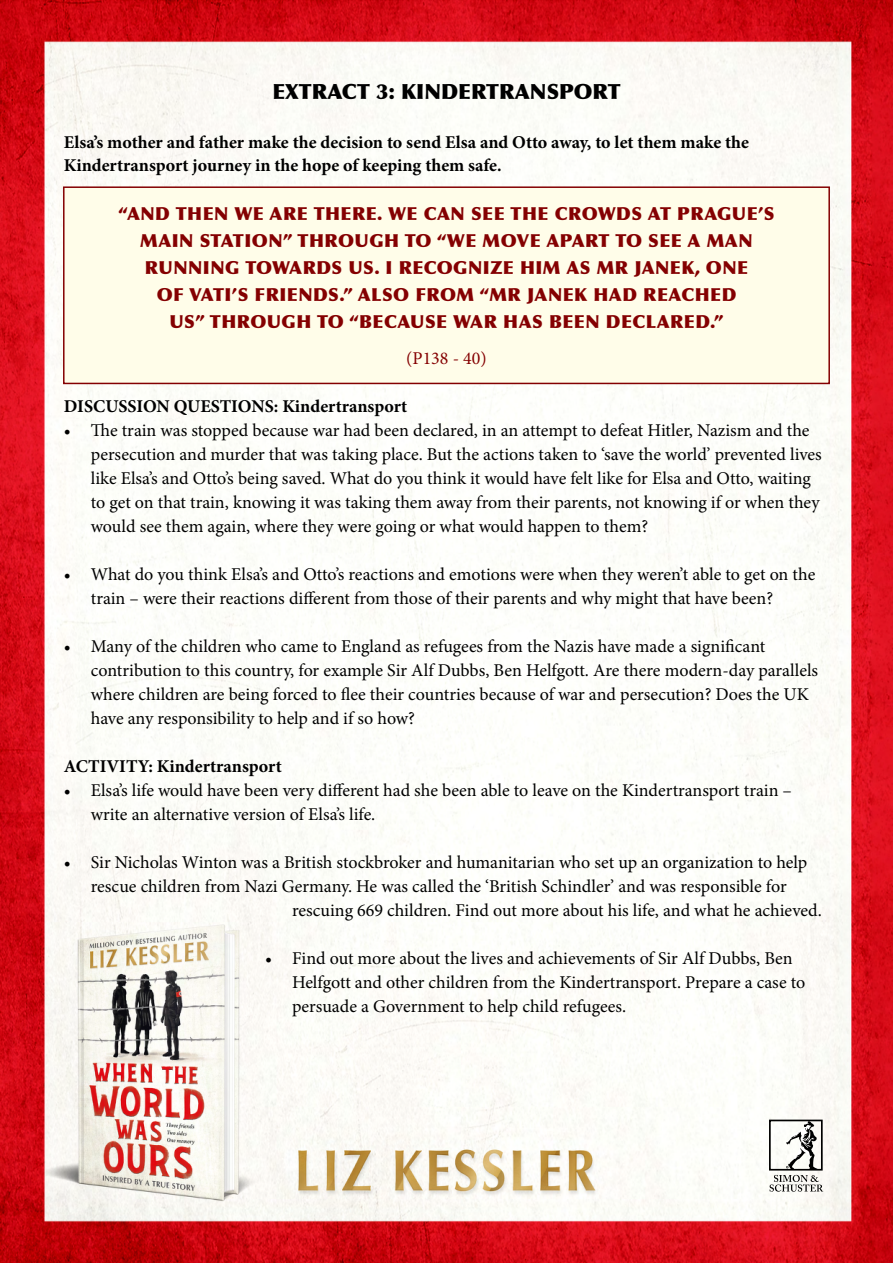
<style>
.page{position:relative;width:893px;height:1263px;background:#fff}
.page>*{position:absolute;margin:0;border:0;box-sizing:border-box;transform-origin:0 0}
.t1{font:900 21px "Optima";color:#000}
.t2{font:18px/24px "Minion Pro";letter-spacing:-.005em;color:#000}
.t3{font:900 18px/27px "Optima";letter-spacing:.025em;color:#840001;text-align:center}
.t4{font:700 18px/24px "Minion Pro";color:#000}
.t5{font:18px "Minion Pro";color:#840001}
</style>
<div class="page">
<img style="left:0;top:0;width:893px;height:1263px">
<div style="left:769px;top:1119px;width:54px;height:51px;border:2px solid #000"></div>
<svg style="left:786px;top:1120px;width:32px;height:49px"></svg>
<svg style="left:769px;top:1175px;width:54px;height:16px"></svg>
<div style="left:63px;top:186px;width:767px;height:198px;background:#fffde9;border:2px solid #840001"></div>
<p class="t1" style="left:272px;top:79px;width:350px">EXTRACT 3: KINDERTRANSPORT</p>
<p class="t4" style="left:64px;top:130px;width:687px">Elsa’s mother and father make the decision to send Elsa and Otto away, to let them make the<br>Kindertransport journey in the hope of keeping them safe.</p>
<p class="t3" style="left:118px;top:200px;width:658px">“AND THEN WE ARE THERE. WE CAN SEE THE CROWDS AT PRAGUE’S MAIN STATION” THROUGH TO “WE MOVE APART TO SEE A MAN RUNNING TOWARDS US. I RECOGNIZE HIM AS MR JANEK, ONE<br>OF VATI’S FRIENDS.” ALSO FROM “MR JANEK HAD REACHED<br>US” THROUGH TO “BECAUSE WAR HAS BEEN DECLARED.”</p>
<p class="t5" style="left:406px;top:346px;width:82px">(P138 - 40)</p>
<p class="t4" style="left:64px;top:393px;width:345px">DISCUSSION QUESTIONS: Kindertransport</p>
<p class="t2" style="left:91px;top:418px;width:733px;text-indent:-27px">• The train was stopped because war had been declared, in an attempt to defeat Hitler, Nazism and the persecution and murder that was taking place. But the actions taken to ‘save the world’ prevented lives like Elsa’s and Otto’s being saved. What do you think it would have felt like for Elsa and Otto, waiting to get on that train, knowing it was taking them away from their parents, not knowing if or when they would see them again, where they were going or what would happen to them?</p>
<p class="t2" style="left:91px;top:562px;width:726px;text-indent:-27px">• What do you think Elsa’s and Otto’s reactions and emotions were when they weren’t able to get on the train – were their reactions different from those of their parents and why might that have been?</p>
<p class="t2" style="left:91px;top:634px;width:729px;text-indent:-27px">• Many of the children who came to England as refugees from the Nazis have made a significant contribution to this country, for example Sir Alf Dubbs, Ben Helfgott. Are there modern-day parallels where children are being forced to flee their countries because of war and persecution? Does the UK have any responsibility to help and if so how?</p>
<p class="t4" style="left:64px;top:753px;width:220px">ACTIVITY: Kindertransport</p>
<p class="t2" style="left:91px;top:778px;width:703px;text-indent:-27px">• Elsa’s life would have been very different had she been able to leave on the Kindertransport train – write an alternative version of Elsa’s life.</p>
<p class="t2" style="left:64px;top:850px;width:745px">• Sir Nicholas Winton was a British stockbroker and humanitarian who set up an organization to help</p>
<p class="t2" style="left:91px;top:874px;width:697px">rescue children from Nazi Germany. He was called the ‘British Schindler’ and was responsible for</p>
<p class="t2" style="left:292px;top:898px;width:531px">rescuing 669 children. Find out more about his life, and what he achieved.</p>
<p class="t2" style="left:292px;top:946px;width:515px;text-indent:-27px">• Find out more about the lives and achievements of Sir Alf Dubbs, Ben<br>Helfgott and other children from the Kindertransport. Prepare a case to persuade a Government to help child refugees.</p>
</div>
